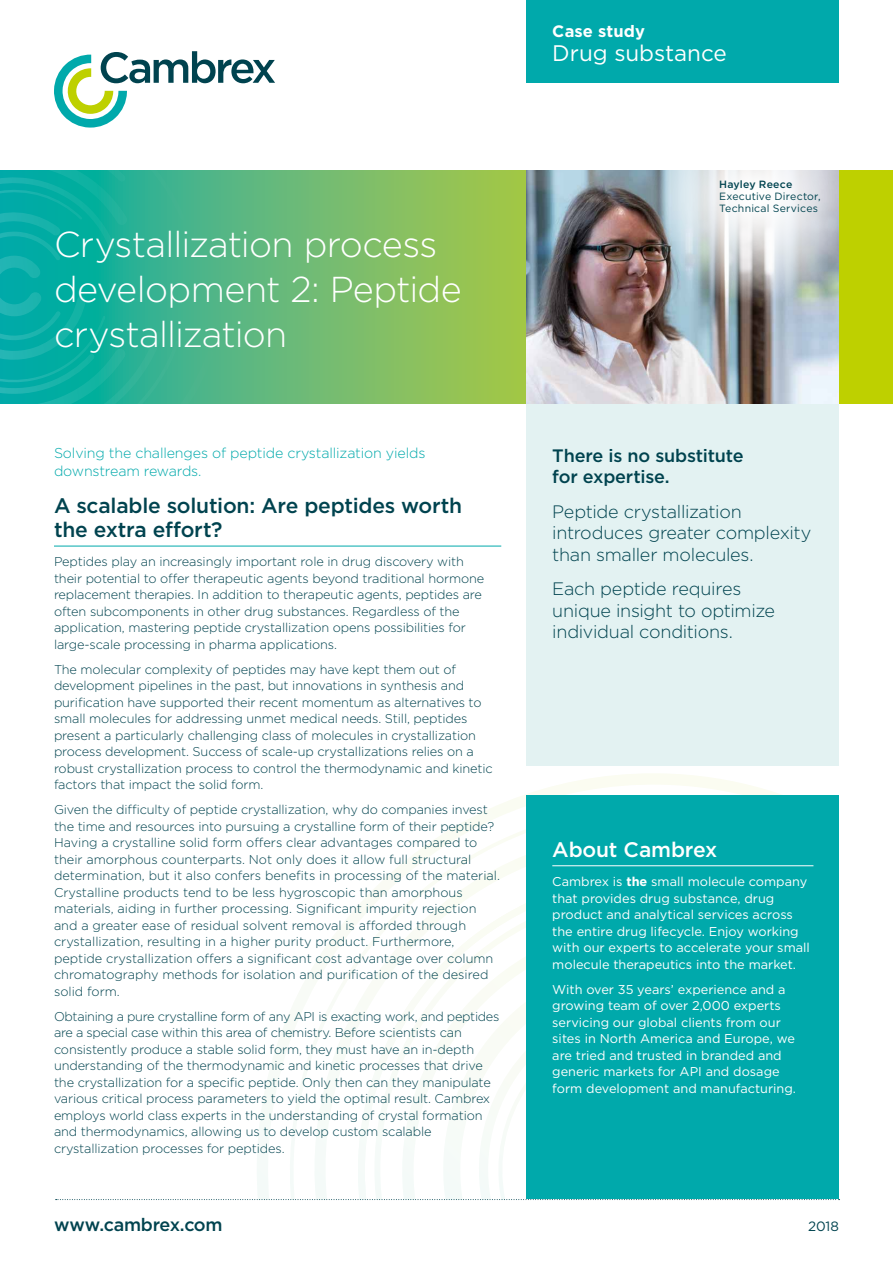
<style>
.page{position:relative;width:893px;height:1263px;background:#fff}
.page>*{position:absolute;margin:0;border:0;box-sizing:border-box;transform-origin:0 0}
.t1{font:300 36px/45px "Gotham";letter-spacing:-.02em;color:#fff}
.t2{font:22.5px "Gotham";letter-spacing:-.005em;color:#fff}
.t3{font:500 21px/24px "Gotham";letter-spacing:-.01em;color:#00434f}
.t4{font:500 21px "Gotham";letter-spacing:-.01em;color:#fff}
.t5{font:300 18px/21.6px "Gotham";letter-spacing:-.015em;color:#00434f}
.t6{font:500 18px/21.6px "Gotham";letter-spacing:-.015em;color:#00434f}
.t7{font:700 16.5px "Gotham";letter-spacing:.01em;color:#fff}
.t8{font:300 14.25px/18px "Gotham";letter-spacing:-.01em;color:#00a9ab}
.t9{font:13.5px "Gotham";color:#00434f}
.t10{font:300 12.75px/16.5px "Gotham";letter-spacing:-.01em;color:#00434f}
.t11{font:12.75px/16.5px "Gotham";color:#fff}
.t12{font:10.5px/12px "Gotham";letter-spacing:.02em;color:#00434f}
.t13{font:500 10.5px "Gotham";letter-spacing:.02em;color:#00434f}
.s1{font-weight:700}
</style>
<div class="page">
<div style="left:527px;top:170px;width:312px;height:595px;background:#e3f2f2"></div>
<svg style="left:231px;top:170px;width:662px;height:234px;background:#88c157"></svg>
<svg style="left:515px;top:774px;width:266px;height:25px"></svg>
<svg style="left:356px;top:826px;width:171px;height:187px"></svg>
<svg style="left:493px;top:1012px;width:34px;height:39px"></svg>
<svg style="left:56px;top:1051px;width:784px;height:149px"></svg>
<hr style="left:54px;top:546px;width:447px;height:1px;background:#00a9ab">
<svg style="left:54px;top:51px;width:221px;height:77px"></svg>
<div style="left:219px;top:170px;width:8px;height:234px;background:#54b686"></div>
<div style="left:188px;top:170px;width:31px;height:234px;background:#4db589"></div>
<svg style="left:0;top:170px;width:188px;height:234px;background:#18af9c"></svg>
<div style="left:527px;top:0;width:312px;height:83px;background:#00a9ab"></div>
<div style="left:527px;top:795px;width:312px;height:404px;background:#00a9ab"></div>
<hr style="left:552px;top:865px;width:261px;height:1px;background:#fff">
<img style="left:527px;top:170px;width:312px;height:234px">
<img style="left:602px;top:170px;width:237px;height:136px">
<h1 class="t1" style="left:54px;top:221px;width:409px">Crystallization process development 2: Peptide crystallization</h1>
<p class="t8" style="left:54px;top:444px;width:373px">Solving the challenges of peptide crystallization yields downstream rewards.</p>
<h3 class="t3" style="left:54px;top:493px;width:410px">A scalable solution: Are peptides worth the extra effort?</h3>
<p class="t10" style="left:54px;top:553px;width:432px">Peptides play an increasingly important role in drug discovery with their potential to offer therapeutic agents beyond traditional hormone replacement therapies. In addition to therapeutic agents, peptides are often subcomponents in other drug substances. Regardless of the application, mastering peptide crystallization opens possibilities for large-scale processing in pharma applications.</p>
<p class="t10" style="left:54px;top:661px;width:440px">The molecular complexity of peptides may have kept them out of development pipelines in the past, but innovations in synthesis and purification have supported their recent momentum as alternatives to small molecules for addressing unmet medical needs. Still, peptides present a particularly challenging class of molecules in crystallization process development. Success of scale-up crystallizations relies on a robust crystallization process to control the thermodynamic and kinetic factors that impact the solid form.</p>
<p class="t10" style="left:54px;top:801px;width:447px">Given the difficulty of peptide crystallization, why do companies invest the time and resources into pursuing a crystalline form of their peptide?<br>Having a crystalline solid form offers clear advantages compared to their amorphous counterparts. Not only does it allow full structural determination, but it also confers benefits in processing of the material.<br>Crystalline products tend to be less hygroscopic than amorphous materials, aiding in further processing. Significant impurity rejection and a greater ease of residual solvent removal is afforded through crystallization, resulting in a higher purity product. Furthermore, peptide crystallization offers a significant cost advantage over column chromatography methods for isolation and purification of the desired solid form.</p>
<p class="t10" style="left:54px;top:1008px;width:447px">Obtaining a pure crystalline form of any API is exacting work, and peptides are a special case within this area of chemistry. Before scientists can consistently produce a stable solid form, they must have an in-depth understanding of the thermodynamic and kinetic processes that drive the crystallization for a specific peptide. Only then can they manipulate various critical process parameters to yield the optimal result. Cambrex employs world class experts in the understanding of crystal formation and thermodynamics, allowing us to develop custom scalable crystallization processes for peptides.</p>
<h3 class="t6" style="left:54px;top:1214px;width:170px">www.cambrex.com</h3>
<p class="t7" style="left:552px;top:22px;width:94px">Case study</p>
<h2 class="t2" style="left:552px;top:41px;width:176px">Drug substance</h2>
<p class="t13" style="left:719px;top:179px;width:75px">Hayley Reece</p>
<p class="t12" style="left:719px;top:190px;width:103px">Executive Director,<br>Technical Services</p>
<h3 class="t6" style="left:552px;top:444px;width:193px">There is no substitute for expertise.</h3>
<h3 class="t5" style="left:552px;top:500px;width:261px">Peptide crystallization introduces greater complexity than smaller molecules.</h3>
<h3 class="t5" style="left:552px;top:578px;width:224px">Each peptide requires unique insight to optimize individual conditions.</h3>
<h3 class="t4" style="left:552px;top:837px;width:167px">About Cambrex</h3>
<p class="t11" style="left:552px;top:873px;width:259px">Cambrex is <span class="s1">the</span> small molecule company that provides drug substance, drug product and analytical services across the entire drug lifecycle. Enjoy working with our experts to accelerate your small molecule therapeutics into the market.</p>
<p class="t11" style="left:552px;top:981px;width:245px">With over 35 years’ experience and a growing team of over 2,000 experts servicing our global clients from our sites in North America and Europe, we are tried and trusted in branded and generic markets for API and dosage form development and manufacturing.</p>
<p class="t9" style="left:808px;top:1219px;width:32px">2018</p>
</div>
